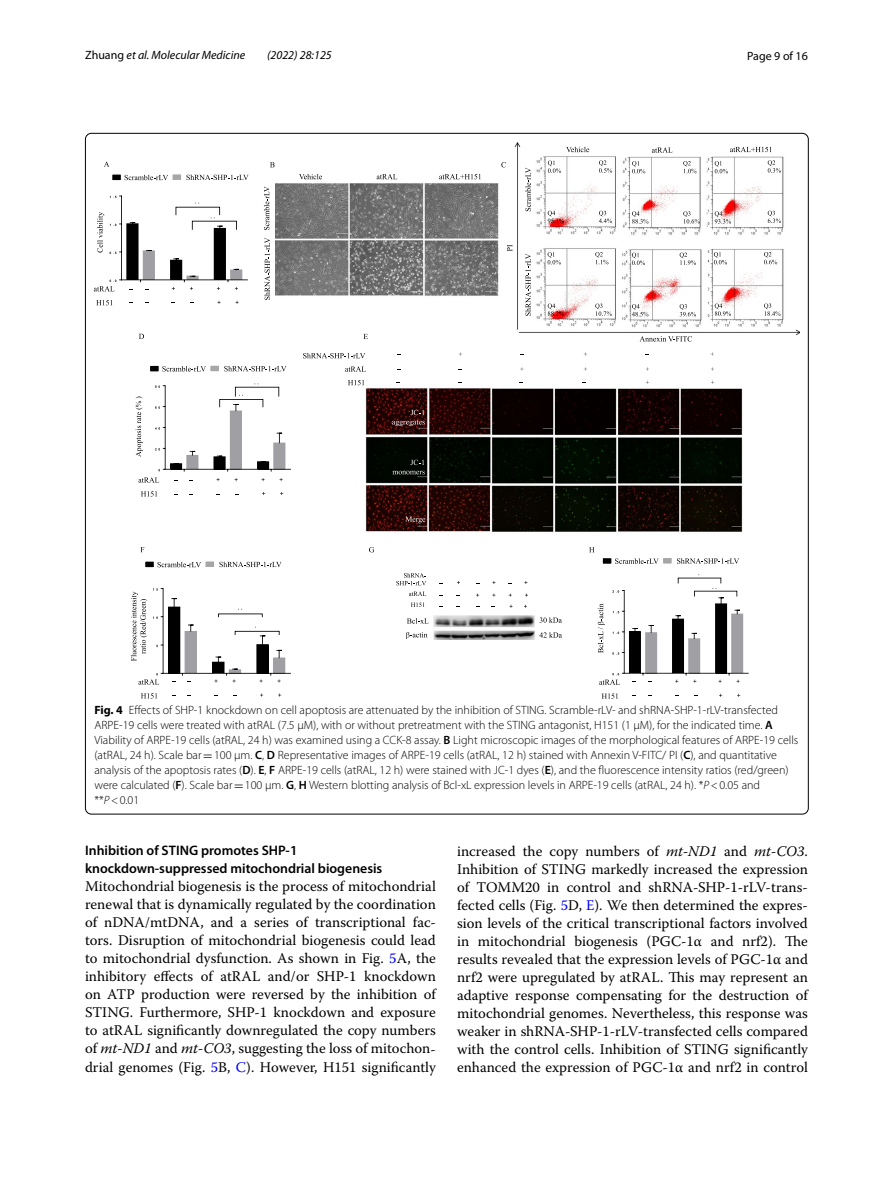
<style>
.page{position:relative;width:893px;height:1187px;background:#fff}
.page>*{position:absolute;margin:0;border:0;box-sizing:border-box;transform-origin:0 0}
.t1{font:14.7px/18px "Warnock Pro";color:#000;text-align:justify}
.t2{font:600 13.8px/18px "Myriad Pro";color:#000}
.t3{font:300 12px/15px "Myriad Pro";color:#000}
.t4{font:italic 12px "Myriad Pro";color:#000}
.t5{font:12px "Myriad Pro";color:#000}
.s1{font-style:normal}
.s2{font-weight:700}
.s3{font-weight:600}
.s4{font-family:"MTSY";font-weight:400}
.s5{font-style:italic}
.s6{color:#00f}
</style>
<div class="page">
<img style="left:275px;top:142px;width:525px;height:497px">
<svg style="left:730px;top:147px;width:42px;height:5px"></svg>
<svg style="left:715px;top:161px;width:13px;height:12px"></svg>
<svg style="left:715px;top:211px;width:16px;height:13px"></svg>
<svg style="left:768px;top:211px;width:13px;height:12px"></svg>
<svg style="left:768px;top:160px;width:13px;height:13px"></svg>
<svg style="left:715px;top:303px;width:16px;height:13px"></svg>
<svg style="left:764px;top:303px;width:16px;height:13px"></svg>
<svg style="left:714px;top:252px;width:13px;height:12px"></svg>
<svg style="left:764px;top:252px;width:13px;height:12px"></svg>
<svg style="left:652px;top:147px;width:21px;height:6px"></svg>
<svg style="left:632px;top:161px;width:13px;height:12px"></svg>
<svg style="left:632px;top:211px;width:16px;height:13px"></svg>
<svg style="left:683px;top:211px;width:17px;height:13px"></svg>
<svg style="left:683px;top:161px;width:13px;height:12px"></svg>
<svg style="left:632px;top:304px;width:16px;height:12px"></svg>
<svg style="left:680px;top:304px;width:16px;height:12px"></svg>
<svg style="left:632px;top:253px;width:13px;height:12px"></svg>
<svg style="left:680px;top:252px;width:16px;height:13px"></svg>
<svg style="left:566px;top:147px;width:23px;height:5px"></svg>
<svg style="left:525px;top:168px;width:6px;height:43px"></svg>
<svg style="left:548px;top:161px;width:13px;height:12px"></svg>
<svg style="left:548px;top:211px;width:16px;height:12px"></svg>
<svg style="left:599px;top:211px;width:13px;height:12px"></svg>
<svg style="left:599px;top:160px;width:13px;height:13px"></svg>
<svg style="left:525px;top:253px;width:6px;height:63px"></svg>
<svg style="left:548px;top:303px;width:16px;height:13px"></svg>
<svg style="left:595px;top:303px;width:17px;height:13px"></svg>
<svg style="left:548px;top:252px;width:13px;height:12px"></svg>
<svg style="left:595px;top:252px;width:13px;height:12px"></svg>
<svg style="left:640px;top:336px;width:52px;height:5px"></svg>
<svg style="left:264px;top:186px;width:5px;height:44px"></svg>
<svg style="left:264px;top:238px;width:6px;height:62px"></svg>
<svg style="left:299px;top:174px;width:23px;height:5px"></svg>
<svg style="left:377px;top:174px;width:20px;height:5px"></svg>
<svg style="left:439px;top:174px;width:42px;height:5px"></svg>
<div style="left:111px;top:173px;width:11px;height:8px;background:#000;border:1px solid #fff"></div>
<div style="left:171px;top:173px;width:11px;height:8px;background:#a6a6a6;border:1px solid #fff"></div>
<svg style="left:125px;top:175px;width:43px;height:5px"></svg>
<svg style="left:186px;top:174px;width:63px;height:6px"></svg>
<svg style="left:96px;top:300px;width:16px;height:5px"></svg>
<svg style="left:392px;top:410px;width:33px;height:16px"></svg>
<svg style="left:405px;top:516px;width:20px;height:7px"></svg>
<svg style="left:392px;top:459px;width:33px;height:15px"></svg>
<svg style="left:396px;top:573px;width:30px;height:12px"></svg>
<svg style="left:476px;top:593px;width:52px;height:3px"></svg>
<svg style="left:509px;top:604px;width:18px;height:3px"></svg>
<svg style="left:409px;top:591px;width:17px;height:5px"></svg>
<svg style="left:411px;top:602px;width:13px;height:5px"></svg>
<svg style="left:407px;top:618px;width:22px;height:5px"></svg>
<svg style="left:406px;top:632px;width:21px;height:7px"></svg>
<svg style="left:540px;top:617px;width:22px;height:5px"></svg>
<svg style="left:539px;top:632px;width:23px;height:5px"></svg>
<svg style="left:345px;top:366px;width:21px;height:5px"></svg>
<svg style="left:303px;top:353px;width:62px;height:5px"></svg>
<svg style="left:459px;top:352px;width:3px;height:4px"></svg>
<svg style="left:584px;top:352px;width:3px;height:4px"></svg>
<svg style="left:710px;top:352px;width:4px;height:4px"></svg>
<svg style="left:348px;top:380px;width:16px;height:5px"></svg>
<svg style="left:520px;top:367px;width:67px;height:4px"></svg>
<svg style="left:646px;top:367px;width:68px;height:4px"></svg>
<svg style="left:646px;top:380px;width:68px;height:4px"></svg>
<svg style="left:507px;top:245px;width:5px;height:6px"></svg>
<svg style="left:104px;top:161px;width:5px;height:6px"></svg>
<svg style="left:270px;top:162px;width:5px;height:5px"></svg>
<svg style="left:501px;top:162px;width:5px;height:5px"></svg>
<svg style="left:139px;top:334px;width:5px;height:5px"></svg>
<svg style="left:363px;top:334px;width:5px;height:5px"></svg>
<svg style="left:140px;top:547px;width:4px;height:5px"></svg>
<svg style="left:369px;top:547px;width:5px;height:5px"></svg>
<svg style="left:217px;top:301px;width:22px;height:3px"></svg>
<div style="left:149px;top:364px;width:11px;height:8px;background:#000;border:1px solid #fff"></div>
<div style="left:209px;top:364px;width:11px;height:8px;background:#a6a6a6;border:1px solid #fff"></div>
<svg style="left:162px;top:366px;width:44px;height:5px"></svg>
<svg style="left:224px;top:366px;width:62px;height:5px"></svg>
<svg style="left:139px;top:477px;width:20px;height:5px"></svg>
<svg style="left:141px;top:491px;width:16px;height:5px"></svg>
<svg style="left:216px;top:478px;width:67px;height:3px"></svg>
<svg style="left:262px;top:492px;width:21px;height:3px"></svg>
<div style="left:144px;top:560px;width:11px;height:8px;background:#000;border:1px solid #fff"></div>
<div style="left:204px;top:560px;width:11px;height:8px;background:#a6a6a6;border:1px solid #fff"></div>
<svg style="left:157px;top:561px;width:44px;height:6px"></svg>
<svg style="left:219px;top:561px;width:63px;height:6px"></svg>
<svg style="left:141px;top:693px;width:16px;height:5px"></svg>
<svg style="left:260px;top:693px;width:21px;height:3px"></svg>
<svg style="left:589px;top:547px;width:5px;height:5px"></svg>
<div style="left:601px;top:557px;width:12px;height:8px;background:#000;border:1px solid #fff"></div>
<div style="left:662px;top:556px;width:11px;height:9px;background:#a6a6a6;border:1px solid #fff"></div>
<svg style="left:615px;top:558px;width:44px;height:6px"></svg>
<svg style="left:677px;top:558px;width:62px;height:5px"></svg>
<svg style="left:602px;top:693px;width:16px;height:5px"></svg>
<hr style="left:624px;top:672px;width:125px;height:1px;background:#000">
<hr style="left:624px;top:590px;width:1px;height:83px;background:#000">
<svg style="left:598px;top:603px;width:59px;height:81px"></svg>
<svg style="left:612px;top:590px;width:12px;height:2px"></svg>
<svg style="left:672px;top:574px;width:71px;height:108px"></svg>
<hr style="left:121px;top:279px;width:127px;height:1px;background:#000">
<hr style="left:121px;top:195px;width:1px;height:85px;background:#000">
<svg style="left:94px;top:212px;width:61px;height:79px"></svg>
<svg style="left:110px;top:195px;width:12px;height:3px"></svg>
<svg style="left:170px;top:202px;width:72px;height:88px"></svg>
<hr style="left:165px;top:469px;width:126px;height:1px;background:#000">
<hr style="left:165px;top:385px;width:1px;height:84px;background:#000">
<svg style="left:155px;top:448px;width:43px;height:23px"></svg>
<svg style="left:155px;top:427px;width:10px;height:2px"></svg>
<svg style="left:155px;top:406px;width:10px;height:2px"></svg>
<svg style="left:155px;top:385px;width:10px;height:3px"></svg>
<svg style="left:213px;top:383px;width:72px;height:88px"></svg>
<hr style="left:163px;top:672px;width:128px;height:1px;background:#000">
<svg style="left:131px;top:588px;width:66px;height:96px"></svg>
<svg style="left:218px;top:608px;width:45px;height:9px"></svg>
<svg style="left:212px;top:626px;width:73px;height:56px"></svg>
<svg style="left:136px;top:396px;width:7px;height:61px"></svg>
<p class="t4" style="left:85px;top:48px;width:162px"><span class="s1">Zhuang</span> et al. Molecular Medicine</p>
<p class="t4" style="left:267px;top:48px;width:66px">(2022) 28:125</p>
<p class="t5" style="left:747px;top:48px;width:62px">Page 9 of 16</p>
<p class="t3" style="left:94px;top:702px;width:705px"><span class="s2">Fig. 4</span> Effects of SHP-1 knockdown on cell apoptosis are attenuated by the inhibition of STING. Scramble-rLV- and shRNA-SHP-1-rLV-transfected ARPE-19 cells were treated with atRAL (7.5 μM), with or without pretreatment with the STING antagonist, H151 (1 μM), for the indicated time. <span class="s3">A </span>Viability of ARPE-19 cells (atRAL, 24 h) was examined using a CCK-8 assay. <span class="s3">B</span> Light microscopic images of the morphological features of ARPE-19 cells (atRAL, 24 h). Scale bar<span class="s4">=</span>100 μm. <span class="s3">C</span>, <span class="s3">D</span> Representative images of ARPE-19 cells (atRAL, 12 h) stained with Annexin V-FITC/ PI (<span class="s3">C</span>), and quantitative analysis of the apoptosis rates (<span class="s3">D</span>). <span class="s3">E</span>, <span class="s3">F</span> ARPE-19 cells (atRAL, 12 h) were stained with JC-1 dyes (<span class="s3">E</span>), and the fluorescence intensity ratios (red/green) were calculated (<span class="s3">F</span>). Scale bar<span class="s4">=</span>100 μm. <span class="s3">G</span>, <span class="s3">H</span> Western blotting analysis of Bcl-xL expression levels in ARPE-19 cells (atRAL, 24 h). *<span class="s5">P</span>&lt;0.05 and **<span class="s5">P</span>&lt;0.01</p>
<p class="t2" style="left:85px;top:841px;width:299px">Inhibition of STING promotes SHP‑1 knockdown‑suppressed mitochondrial biogenesis</p>
<p class="t1" style="left:85px;top:877px;width:352px">Mitochondrial biogenesis is the process of mitochondrial renewal that is dynamically regulated by the coordination of nDNA/mtDNA, and a series of transcriptional fac&shy;tors. Disruption of mitochondrial biogenesis could lead to mitochondrial dysfunction. As shown in Fig. <span class="s6">5</span>A, the inhibitory effects of atRAL and/or SHP-1 knockdown on ATP production were reversed by the inhibition of STING. Furthermore, SHP-1 knockdown and exposure to atRAL significantly downregulated the copy numbers of <span class="s5">mt-ND1</span> and <span class="s5">mt-CO3</span>, suggesting the loss of mitochon&shy;drial genomes (Fig. <span class="s6">5</span>B, <span class="s6">C</span>). However, H151 significantly</p>
<p class="t1" style="left:457px;top:841px;width:352px">increased the copy numbers of <span class="s5">mt-ND1</span> and <span class="s5">mt-CO3</span>.<br>Inhibition of STING markedly increased the expression of TOMM20 in control and shRNA-SHP-1-rLV-trans&shy;fected cells (Fig. <span class="s6">5</span>D, <span class="s6">E</span>). We then determined the expres&shy;sion levels of the critical transcriptional factors involved in mitochondrial biogenesis (PGC-1α and nrf2). The results revealed that the expression levels of PGC-1α and nrf2 were upregulated by atRAL. This may represent an adaptive response compensating for the destruction of mitochondrial genomes. Nevertheless, this response was weaker in shRNA-SHP-1-rLV-transfected cells compared with the control cells. Inhibition of STING significantly enhanced the expression of PGC-1α and nrf2 in control</p>
</div>
